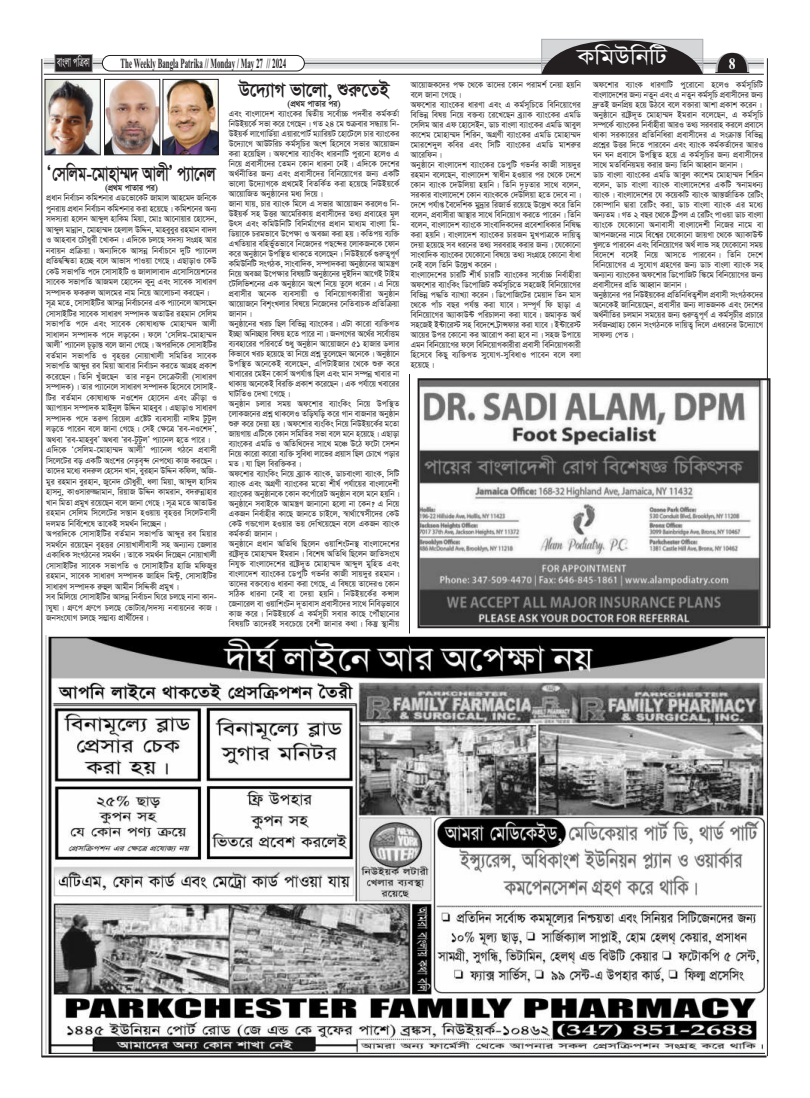
<style>
.page{position:relative;width:810px;height:1098px;background:#fff}
.page>*{position:absolute;margin:0;border:0;box-sizing:border-box;transform-origin:0 0}
.t1{font:26.6px "Sutonny MJ";color:#fff;scale:1.13 1}
.t2{font:23px "Sutonny MJ Bold";color:#231f20;scale:.75 1}
.t3{font:22px "Sutonny MJ Bold";color:#231f20;scale:.95 1}
.t4{font:700 16px "Times New Roman";color:#fff;scale:.85 1}
.t5{font:15px "Sutonny MJ";color:#fff;scale:.56 1}
.t6{font:700 14px "Times New Roman";color:#231f20;scale:.5 1}
.t7{font:10px/10px "Sutonny MJ";color:#231f20;scale:.95 1}
.t8{font:10px "Sutonny MJ Bold";color:#231f20;scale:.95 1}
</style>
<div class="page">
<hr style="left:42px;top:59px;width:1px;height:998px;background:#231f20">
<hr style="left:42px;top:1056px;width:725px;height:2px;background:#231f20">
<hr style="left:44px;top:62px;width:720px;height:2px;background:#a8a9ad">
<hr style="left:44px;top:65px;width:720px;height:1px;background:#bcbdc0">
<hr style="left:44px;top:60px;width:720px;height:1px;background:#bcbdc0">
<hr style="left:44px;top:68px;width:720px;height:1px;background:#d1d2d4">
<hr style="left:44px;top:59px;width:720px;height:1px;background:#d1d2d4">
<hr style="left:44px;top:63px;width:720px;height:1px;background:#57585a">
<div style="left:55px;top:55px;width:37px;height:16px;background:#231f20"></div>
<div style="left:54px;top:54px;width:39px;height:18px;border:1px solid #a0a1a5"></div>
<hr style="left:44px;top:74px;width:720px;height:1px;background:#231f20">
<svg style="left:542px;top:39px;width:161px;height:35px"></svg>
<svg style="left:713px;top:53px;width:38px;height:20px"></svg>
<hr style="left:715px;top:72px;width:34px;height:1px;background:#231f20">
<svg style="left:102px;top:55px;width:203px;height:17px"></svg>
<img style="left:45px;top:635px;width:720px;height:418px">
<img style="left:421px;top:381px;width:346px;height:244px">
<div style="left:418px;top:378px;width:352px;height:250px;border:2px solid #231f20"></div>
<hr style="left:767px;top:58px;width:1px;height:998px;background:#231f20">
<hr style="left:409px;top:374px;width:1px;height:260px;background:#231f20">
<img style="left:165px;top:81px;width:52px;height:72px">
<div style="left:163px;top:79px;width:56px;height:76px;border:1px solid #231f20"></div>
<img style="left:106px;top:81px;width:52px;height:72px">
<div style="left:104px;top:79px;width:56px;height:76px;border:1px solid #231f20"></div>
<img style="left:47px;top:81px;width:52px;height:72px">
<div style="left:45px;top:79px;width:56px;height:76px;border:1px solid #231f20"></div>
<h3 class="t5" style="left:57px;top:54px;width:60px">EVSJV CWÎKV</h3>
<h3 class="t6" style="left:121px;top:55px;width:333px">The Weekly Bangla Patrika // Monday / May 27 // 2024</h3>
<h2 class="t2" style="left:47px;top:161px;width:226px">Ô†MWJG-‡GVNV¤§` AVJXÕ C¨V‡BJ</h2>
<p class="t8" style="left:105px;top:182px;width:57px">(CÖ_G CVZVI CI)</p>
<p class="t7" style="left:46px;top:193px;width:181px;line-height:10.5px">CÖAVB WBE©VPB KWGKBVI GW‡FV‡KU RVGVJ AVN‡G` RWB‡K CBY IVQ CAÖVB WBEV© PB KWGKBVI KIV N‡Q‡Q| KWGK‡BI AB¨ M`M¨IV N‡JB AVÃYJ NVWKG WGQV, ‡GVT AV‡BVQVI ‡NV‡MB, AVÃJY GVBVŒ B, ‡GVNV¤§` ‡NJVJ DWÏB, GVNEEY IY INGVB EV`J I AVNEVE ‡PŠAYIX ‡LVKB| GW`‡K PJ‡Q M`M¨ MSMÖN AVI BEVQB CÖWΜQV| AB¨W`‡K AVMBŒ WBE©VP‡B `YWU C¨V‡BJ CÖWZØW›ØZV N‡”Q E‡J AVFVM CVIQV ‡M‡Q| GQVOVI ‡KD †KD MFVCWZ C‡` ‡MVMVBWU I RVJVJVEV` G‡MVWM‡QK‡BI MV‡EK MFVCWZ AVRGJ ‡NV‡MB KYBY GES MV‡EK MVAVIY M¤ÚV`K DKIÆJ AVJ‡GI BVG WB‡Q AV‡JVPBV KI‡QB|<br>MÎ~ G‡Z, ‡MVMVBWUI AVMBŒ WBEV© P‡BI GK C¨V‡B‡J AVM‡QB †MVMVBWUI MV‡EK MVAVIY M¤ÚV`K AZVDI INGVB †MWJG MFVCWZ C‡` GES MV‡EK †KVLVA¨Ÿ †GVNV¤§` AVJX MVAVJB M¤ÚV`K C‡` JO‡EB| D‡J Ô†MWJG-‡GVNV¤§` AVJXÕ C¨V‡BJ PO~ VŠÍE‡J RVBV †M‡Q| ACIW`‡K †MVMVBWUI EZ©GVB MFVCWZ I E„NËI †BVQVLVJX MWGWZI MV‡EK MFVCWZ AVÃYI IE WGQV AVEVI WBE©VPB KI‡Z AVMÖN CÖKVK K‡I‡QB| WZWB LYUR‡QB ZVI BZZB ‡M‡ΜUVIX (MVAVIY M¤ÚV`K)| ZVI C¨V‡B‡J MVAVIY M¤ÚV`K WN‡M‡E ‡MVMVB-WUI EZ©GVB †KVLVA¨Ÿ BI‡K` †NV‡MB GES ΜXOV I A¨VCVQB M¤ÚV`K GVBBYJ DWÏB GVNEYE| GQVOVI MVAVIY M¤ÚV`K C‡` ZIÆY WI‡QJ G‡ÓU E¨EMVQX BVCG UZUZJ JO‡Z CV‡IB E‡J RVBV †M‡Q| †MB †Ÿ‡Î ÔIE-BI‡K`Õ, A_EV ÔIE-GVNEYEÕ A_EV ÔIE-UZUZJÕ C¨V‡BJ N‡Z CV‡I| GW`‡K Ô†MWJG-‡GVNV¤§` AVJXÕ C¨V‡BJ MV‡B CÖEVMX WM‡J‡UI EO GKWU AS‡KI †BZ…E„›` †BC‡_¨ KVR KI‡QB| ZV‡`I G‡A¨ E`IÆJ †N‡MB LVB, EIY NVB DWÏB KWDJ, AWR-GYI INGVB EYINVB, RY‡B` †PŠAYIX, AJV WGQV, AVÃYJ NVWMG NVMBY, KVIMVIÆ¾VGVB, WIQVR DWÏB KVGIVB, E`IÆBŒVNVI LVB WGZV CGÖLY I‡Q‡QB E‡J RVBV †M‡Q| MÎ~ G‡Z AVZVDI INGVB †MWJG WM‡J‡UI MŠÍVB NIQVQ E„NËI WM‡JUEVMX `JGZ WBWE©‡K‡L ZV‡KB MG_©B W`‡”QB|<br>ACIW`‡K †MVMVBWUI EZ©GVB MFVCWZ AVÃYI IE WGQVI MG_©‡B I‡Q‡QB E„NËI †BVQVLVJXEVMX MN AB¨VB¨ ‡RJVI GKVWAK MSMV‡BI MG_©B| ZV‡K MG_©B W`‡”QB †BVQVLVJX †MVMVBWUI MV‡EK MFVCWZ I ‡MVMVBWUI NVWR GWDRYI INGVB, MV‡EK MVAVIY M¤ÚV`K RVWN` WG›UZ, †MVMVBWUI MVAVIY M¤ÚV`K IÆÛJ AVGXB WMWÏKX CÖGYL|<br>ME WGWJ‡Q †MVMVBWUI AVMBŒ WBE©VPB WN‡I PJ‡Q BVBV KVB-VNYLV| MÖÆ‡C MÖÆ‡C PJ‡Q †FVUVI/M`M¨ BEVQ‡BI KVR| RBMS‡HVM PJ‡Q M¤¢VE¨ CÖV_X©‡`I|</p>
<h3 class="t3" style="left:239px;top:78px;width:160px">D‡`¨VM FV‡JV, ÏIÆ‡ZB</h3>
<p class="t8" style="left:288px;top:98px;width:57px">(CÖ_G CVZVI CI)</p>
<p class="t7" style="left:229px;top:109px;width:181px">GES EVSJV‡`K E¨VS‡KI WØZXQ M‡E©V”P C`EXI KG©KZ©V WBDBQ‡K© MFV K‡I ‡M‡QB| MZ 24 ‡G ÏΜEVI MÜ¨VQ WB-DBQK© JV‡MVWW©QV GQVI‡CVU© G¨VWIQU ‡NV‡U‡J PVI E¨VS‡KI D‡`¨V‡M AVDUWIP KG©M~WPI ASK WN‡M‡E MFVI AV‡QVRB KIV N‡QWQJ| AD‡KVI E¨VSWKS AVIBVWU CYI‡BV N‡JI G WB‡Q CÖEVMX‡`I ‡ZGB ‡KVB AVIBV ‡BB| GW`‡K ‡`‡KI A_©BXWZI RB¨ GES CÖEVMX‡`I WEWB‡QV‡MI RB¨ GKWU FV‡JV D‡`¨VM‡K CÖ_‡GB WEZWK©Z KIV N‡Q‡Q WBDBQ‡K© AV‡QVWRZ ABYÔV‡BI GA¨ W`‡Q|<br>RVBV HVQ, PVI E¨VSK WG‡J G MFVI AV‡QVRB KI‡JI WB-DBQK© MN DËI AV‡GWIKVQ CÖEVMX‡`I Z_¨ CÖEV‡NI G~J DRM GES KWGDWBWU WEWBG©V‡YI CÖAVB GVA¨G EVSJV WG-WWQV‡K PIGFV‡E D‡CŸV I AEÁV KIV NQ| KWZCQ E¨W³<br>GLWZQVI EWNF©YZFV‡E WB‡R‡`I CQ‡›`I ‡JVKRB‡K ‡DVB K‡I ABÔY V‡B DCW¯Z’ _VK‡Z E‡J‡QB| WBDBQ‡K© ¸IÆZC¡ Y~ © KWGDWBWU MSMVK, MVSEVW`K, M¤ÚV`KIV ABÔY V‡BI AVGŠY¿ WB‡Q AEÁV D‡CŸVI WELQWU ABÔY V‡BI `BY W`B AV‡MB UVBG ‡UWJWFK‡BI GK ABYÔV‡B ASK WB‡Q ZZ‡J A‡IB| G WB‡Q CÖEVMXI A‡BK E¨EMVQX I WEWB‡QVMKVIXIV ABYÔVB AV‡QVR‡B WEK„SLJVI WEL‡Q WB‡R‡`I ‡BWZEVPK CÖWZWΜQV RVBVB|<br>ABYÔV‡BI LIP WQJ WEWFBŒ E¨VS‡KI| GUV KV‡IV E¨W³MZ B”QV AWB”QVI WELQ N‡Z CV‡I BV| RBM‡YI A‡_I© M‡EV© ËG E¨ENV‡II CWIE‡Z© ÏAY ABYÔVB AV‡QVR‡B 51 NVRVI WJVI WKFV‡E LIP N‡Q‡Q ZV WB‡Q CKÖŒ Z‡Z J‡QB A‡B‡K| ABÔY V‡B DCW¯’Z A‡B‡KB E‡J‡QB, GWCUVBRVI ‡_‡K ÏIÆ K‡I LVEV‡II ‡GBB ‡KVM© ACH©Vß WQJ GES GVB M¤ÚBŒ LVEVI BV _VKVQ A‡B‡KB WEIW³ CKÖVK K‡I‡QB| GK CHV© ‡Q LEV‡II NVUWZI ‡`LV ‡M‡Q|<br>ABYÔVB PJVI MGQ AD‡KVI E¨VSWKS WB‡Q DCW¯’Z ‡JVKR‡BI CKÖŒ _VK‡JI ZWONWO K‡I MVB EVRBVI ABÔY VB ÏIÆ K‡I ‡`QV NQ| AD‡KVI E¨SWKS WB‡Q WBDBQ‡KI© G‡ZV RVQMVQ GWU‡K ‡KVB MWGWZI MFV E‡J G‡B N‡Q‡Q| GQVOV E¨VS‡KI GGWW I AWZW_‡`I MV‡_ G‡Â D‡V D‡UV ‡MKB WB‡Q KV‡IV KV‡IV E¨W³ MWY EAV JV‡FI CQÖVM WQJ †PV‡L COVI GZ| HV WQJ WEIW³KI|<br>AD‡KVI E¨VSWKS WB‡Q Eª¨VK E¨VSK, WVPEVSJV E¨VSK, WMWU E¨VSK GES AMÖYX E¨VS‡KI G‡ZV KXL© CH©V‡QI EVSJV‡`KX E¨VS‡KI ABÔY VB‡K ‡KVB K‡CV© ‡IU ABÔY VB E‡J G‡B NQWB| ABYÔV‡B MEVB‡K AVGŠ¿Y RVBV‡BV N‡JV BV ‡KB? G WB‡Q GKRB WBE©VNXI KV‡Q RVB‡Z PVB‡J, ¯^V_©V‡Š^MX‡`I †KD †KD MÛ‡MVJ NIQVI FQ †`WL‡Q‡QB E‡J GKRB E¨VSK KG©KZ©V RVBVB|<br>ABYÔV‡B CÖAVB AWZW_ WQ‡JB IQVWKSUB¯’ EVSJV‡`‡KI IVÓ«`~Z ‡GVNV¤§` BGIVB| WE‡KL AWZW_ WQ‡JB RVWZMS‡N WBHY³ EVSJV‡`‡KI IVÓ«`~Z ‡GVNV¤§` AVÃYJ GYWNZ GES EVSJV‡`K E¨VS‡KI ‡WCYWU MFB©I KVRX MVQ`YI INGVB| ZV‡`I E³‡E¨I AVIBV KIV ‡M‡Q, G WEL‡Q ZV‡`II ‡KVB MWVK AVIBV ‡BB EV ‡`QV NQWB| WBDBQ‡K©I KÝVJ ‡RBV‡IJ EV IQVWKSUB `Z~ VEVM CEÖVMX‡`I MV‡_ WBWEOFV‡E KVR K‡I| WBDBQ‡K© G KG©M~PX MEVI KV‡Q ‡CŠUQV‡BVI WELQWU ZV‡`IB ME‡P‡Q ‡EKX RVBVI K_V| WKŠ‘¯’VBXQ</p>
<h1 class="t1" style="left:578px;top:42px;width:81px">KWGDWBWU</h1>
<h3 class="t4" style="left:729px;top:54px;width:9px">8</h3>
<p class="t7" style="left:411px;top:80px;width:181px">AV‡QVRK‡`I C¶ ‡_‡K ZV‡`I ‡KVB CIVGK© ‡BQV NQWB E‡J RVBV ‡M‡Q|<br>AD‡KVI E¨VS‡KI AVIYV GES G KG©M~WP‡Z WEWB‡QV‡MI WEWFBŒ WELQ WB‡Q E³E¨ ‡I‡L‡QB Eª¨VK E¨VS‡KI GGWW ‡MWJG AVI GD ‡NV‡MBB, WVP EVSJV E¨VS‡KI GGWW AVEYJ KV‡KG ‡GVNV¤§` WKWIB, AMÖYX E¨VS‡KI GGWW ‡GVNV¤§` ‡GVI‡K`YJ KWEI GES WMWU E¨VS‡KI GGWW GVKIÆI AV‡IWDB|<br>ABYÔV‡B EVSJV‡`K E¨VS‡KI ‡WCYWU MFB©I KVRX MVQ`YI INGVB E‡J‡QB, EVSJV‡`K ¯^VAXB NIQVI CI ‡_‡K ‡`‡K ‡KVB E¨VSK ‡`DWJQV NQWB| WZWB `…PZVI MV‡_ E‡JB, MIKVI EVSJV‡`‡K ‡KVB E¨VSK‡K †`DWJQV N‡Z ‡`‡E BV| ‡`‡K CH©Vß ‰E‡`WKK GY`ªVI WIRVF© I‡Q‡Q D‡JØL K‡I WZWB E‡JB, CÖEVMXIV AV¯’VI MV‡_ WEWB‡QVM KI‡Z CV‡IB| WZWB E‡JB, EVSJV‡`K E¨VS‡K MVSEVW`K‡`I CÖ‡EKVWAKVI WBWL× KIV NQWB| EVSJV‡`K E¨VS‡KI PVIRB GYLCVÎ‡K `VWQZ¡ ‡`QV N‡Q‡Q ME AI‡BI Z_¨ MIEIVN KIVI RB¨| ‡H‡KV‡BV MVSEVW`K E¨VS‡KI ‡H‡KV‡BV WEL‡Q Z_¨ MSM‡ÖN ‡KV‡BV EVU AV ‡BB E‡J WZWB D‡JØL K‡IB|<br>EVSJV‡`‡KI PVIWU KXL© PVIWU E¨VS‡KI M‡E©V”P WBE©VNXIV AD‡KVI E¨VSWKS WW‡CVWRU KG©M~WP‡Z MN‡RB WEWB‡QV‡MI WEWFBŒ C×WZ E¨VL¨V K‡IB| WW‡CVWR‡UI ‡GQV` WZB GVM ‡_‡K CVUP EQI CH©ŠÍKIV HV‡E| M¤Ú~Y© WD QVOV G WEWB‡QV‡MI A¨VKVD›U CWIPVJBV KIV HV‡E| RGVK…Z A_© MN‡RB B›UV‡I÷ MN WE‡`‡K UV«ÝDVI KIV HV‡E| B›UV‡I÷ AV‡QI DCI ‡KV‡BV KI AV‡IVC KIV N‡E BV| MNR DCV‡Q GGB WEWB‡QV‡MI D‡J WEWB‡QVMKVIXIV CEÖVMX WEWB‡QVMKVIX WN‡M‡E WKQY E¨W³MZ MY‡HVM-MYWEAVI CV‡EB E‡J EJV N‡Q‡Q|</p>
<p class="t7" style="left:593px;top:80px;width:181px">AD‡KVI E¨VSK AVIYVWU CY‡IV‡BV N‡JI KG©M~WPWU EVSJV‡`‡KI RB¨ BZBY GES G BZBY KGM© W~ P CEÖVMX‡`I RB¨ `ªÆZB RBWCÖQ N‡Q DV‡E E‡J E³VIV AVKV CÖKVK K‡IB| ABYÔV‡B IVÓ«`~Z ‡GVNV¤§` BGIVB E‡J‡QB, G KG©M~WP M¤Ú‡K© E¨VS‡KI WBEV© NXIV AVII Z_¨ MIEIVN KI‡J CEÖV‡M _VKV MIKV‡II CÖWZWBWAIV CÖEVMX‡`I G MSΜVŠÍWEWFBŒ CÖ‡KŒI DËI W`‡Z CVI‡EB GES E¨VSK KG©KZ©V‡`I AVII NB NB CÖEV‡M DCW¯’Z N‡Q G KG©M~WPI RB¨ CÖEVMX‡`I MV‡_ GZWEWBQGQ KIVI RB¨ WZWB AVNŸVB RVBVB|<br>WVP EVSJV E¨VS‡KI GGWW AVEYJ KV‡KG ‡GVNV¤§` WKWIB E‡JB, WVP EVSJV E¨VSK EVSJV‡`‡KI GKWU ¯^BVGAB¨ E¨VSK| EVSJV‡`‡KI ‡H K‡QKWU E¨VSK AVŠÍR©VWZK ‡IWUS ‡KV¤ÚVWB ØVIV ‡IWUS KIV, WVP EVSJV E¨VSK GI G‡A¨ AB¨ZG| MZ 2 EQI ‡_‡K WUC«J G ‡IWUS CVIQV WVP EVSJV E¨VS‡K ‡H‡KV‡BV ABVEVMX EVSJV‡`KX WB‡RI BV‡G EV AVCBR‡BI BV‡G WE‡K¦I ‡H‡KV‡BV RVQMV ‡_‡K A¨VKVD›U LJY ‡Z CVI‡EB GES WEWB‡QV‡MI A_© JVF MN ‡H‡KV‡BV MGQ WE‡`‡K E‡MB WB‡Q AVM‡Z CVI‡EB| WZWB ‡`‡K WEWB‡QV‡MI G MY‡HVM MÖN‡YI RB¨ WVP EVSJV E¨VSK MN AB¨VB¨ E¨VS‡KI AD‡KVI WW‡CVWRU W¯‹‡G WEWB‡QV‡MI RB¨ CÖEVMX‡`I CÖWZ AVNŸVB RVBVB|<br>ABÔY V‡BI CI WBDBQ‡KI CWÖZWBWAZK¡ XJ CEÖVMX MSMVK‡`I A‡B‡KB RVWB‡Q‡QB, CÖEVMXI RB¨ JVFRBK GES ‡`‡KI A_©BXWZI PJGVB MG‡QI RB¨ ¸IÆZ¡C~Y© G KG©M~PXI CÖPV‡I ME©RBMÖVN¨ ‡KVB MSMVB‡K `VWQZ¡ W`‡J GAI‡BI D‡`¨V‡M MVDJ¨ †CZ|</p>
</div>
